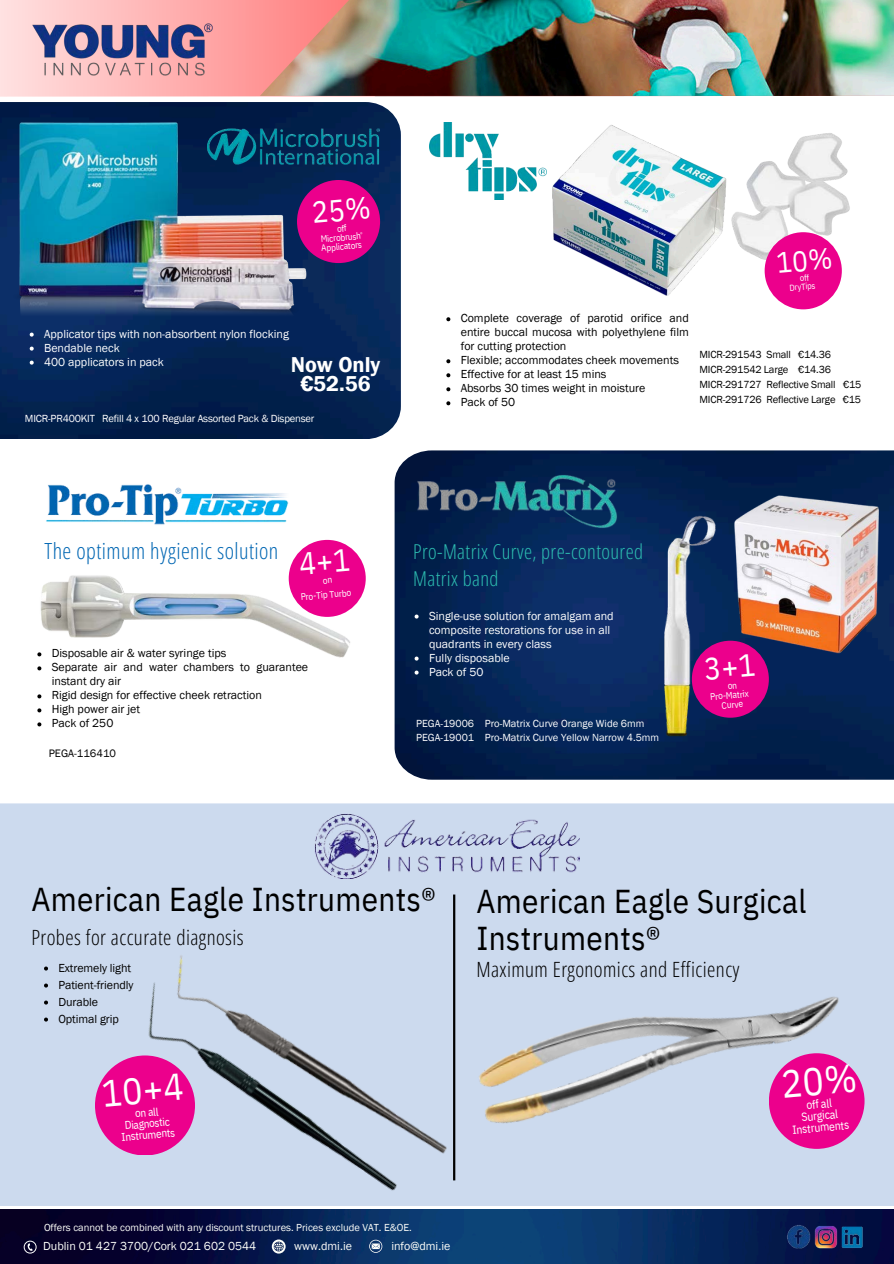
<style>
.page{position:relative;width:894px;height:1264px;background:#fff}
.page>*{position:absolute;margin:0;border:0;box-sizing:border-box;transform-origin:0 0}
.t1{font:37.35px "IBM Plex Sans Cond";color:#fff}
.t2{font:33px/37.2px "IBM Plex Sans Cond";letter-spacing:.01em;color:#000}
.t3{font:300 22.2px "Open Sans Condensed";letter-spacing:.02em;color:#0066b3}
.t4{font:600 22.05px/19.6px "Franklin Gothic";color:#fff;text-align:center}
.t5{font:300 21px "Open Sans Condensed";letter-spacing:.02em;color:#000}
.t6{font:300 20.55px/27.8px "Open Sans Condensed";letter-spacing:.02em;color:#2dbdb1}
.t7{font:12px/14px "Franklin Gothic";color:#000}
.t8{font:12px/14px "Franklin Gothic";color:#fff}
.t9{font:12px "Franklin Gothic";color:#fdfefa}
.t10{font:11.7px/11.7px "IBM Plex Sans Cond";color:#fff;text-align:center}
.t11{font:11.25px/11.2px "IBM Plex Sans Cond";color:#fff;text-align:center}
.t12{font:11.1px "Franklin Gothic";color:#000}
.t13{font:10.65px "Franklin Gothic";color:#fff}
.t14{font:10.65px/15px "Franklin Gothic";letter-spacing:-.015em;color:#000;text-align:right}
.t15{font:10.5px "Franklin Gothic";color:#fdfefa}
.t16{font:9.3px "IBM Plex Sans Cond";color:#fff}
.t17{font:9.15px/9px "IBM Plex Sans Cond";color:#fff;text-align:center}
.t18{font:8.7px "IBM Plex Sans Cond";color:#fff}
</style>
<div class="page">
<img style="left:0;top:102px;width:401px;height:337px">
<img style="left:8px;top:111px;width:310px;height:210px">
<img style="left:207px;top:121px;width:173px;height:50px">
<img style="left:260px;top:0;width:633px;height:96px">
<img style="left:546px;top:125px;width:154px;height:171px">
<img style="left:700px;top:133px;width:150px;height:145px">
<img style="left:429px;top:123px;width:117px;height:76px">
<img style="left:394px;top:450px;width:499px;height:329px">
<div style="left:691px;top:640px;width:77px;height:77px;background:#ec008c;border-radius:50%"></div>
<img style="left:602px;top:499px;width:128px;height:265px">
<img style="left:38px;top:539px;width:328px;height:188px">
<div style="left:0;top:803px;width:893px;height:402px;background:#ccdaee"></div>
<img style="left:479px;top:996px;width:386px;height:153px">
<div style="left:297px;top:180px;width:83px;height:83px;background:#ec008c;border-radius:50%"></div>
<div style="left:764px;top:232px;width:77px;height:77px;background:#ec008c;border-radius:50%"></div>
<img style="left:46px;top:484px;width:243px;height:41px">
<div style="left:768px;top:1053px;width:96px;height:95px;background:#ec008c;border-radius:50%"></div>
<div style="left:95px;top:1055px;width:100px;height:100px;background:#ec008c;border-radius:50%"></div>
<img style="left:314px;top:814px;width:265px;height:64px">
<img style="left:121px;top:955px;width:319px;height:251px">
<img style="left:23px;top:13px;width:200px;height:72px">
<hr style="left:453px;top:894px;width:2px;height:286px;background:#000">
<img style="left:416px;top:474px;width:201px;height:54px">
<img style="left:0;top:1209px;width:893px;height:54px">
<svg style="left:272px;top:1239px;width:13px;height:14px"></svg>
<svg style="left:369px;top:1239px;width:13px;height:13px"></svg>
<svg style="left:24px;top:1240px;width:12px;height:13px"></svg>
<img style="left:779px;top:1210px;width:93px;height:53px">
<img style="left:725px;top:494px;width:161px;height:161px">
<svg style="left:414px;top:614px;width:4px;height:4px"></svg>
<svg style="left:414px;top:656px;width:4px;height:4px"></svg>
<svg style="left:414px;top:670px;width:4px;height:4px"></svg>
<svg style="left:37px;top:652px;width:4px;height:4px"></svg>
<svg style="left:37px;top:666px;width:4px;height:4px"></svg>
<svg style="left:37px;top:694px;width:4px;height:4px"></svg>
<svg style="left:37px;top:708px;width:4px;height:4px"></svg>
<svg style="left:37px;top:722px;width:4px;height:4px"></svg>
<svg style="left:30px;top:332px;width:4px;height:4px"></svg>
<svg style="left:30px;top:346px;width:4px;height:4px"></svg>
<svg style="left:30px;top:360px;width:4px;height:4px"></svg>
<svg style="left:446px;top:317px;width:4px;height:4px"></svg>
<svg style="left:446px;top:359px;width:4px;height:4px"></svg>
<svg style="left:446px;top:373px;width:4px;height:4px"></svg>
<svg style="left:446px;top:387px;width:4px;height:4px"></svg>
<svg style="left:446px;top:401px;width:4px;height:4px"></svg>
<svg style="left:44px;top:966px;width:4px;height:4px"></svg>
<svg style="left:44px;top:983px;width:4px;height:4px"></svg>
<svg style="left:44px;top:1000px;width:4px;height:4px"></svg>
<svg style="left:44px;top:1017px;width:4px;height:4px"></svg>
<svg style="left:704px;top:654px;width:50px;height:35px"></svg>
<svg style="left:782px;top:1063px;width:73px;height:10px"></svg>
<div style="left:299px;top:548px;width:50px;height:36px;background:#ec008c"></div>
<p class="t17" style="left:319px;top:225px;width:42px;rotate:-5deg">off<br>Microbrush<br>Applicators</p>
<p class="t8" style="left:44px;top:326px;width:246px">Applicator tips with non-absorbent nylon flocking</p>
<p class="t8" style="left:44px;top:340px;width:77px">Bendable neck</p>
<p class="t8" style="left:44px;top:354px;width:121px">400 applicators in pack</p>
<h6 class="t4" style="left:291px;top:354px;width:91px">Now Only €52.56</h6>
<p class="t13" style="left:25px;top:412px;width:291px">MICR-PR400KIT Refill 4 x 100 Regular Assorted Pack &amp; Dispenser</p>
<p class="t7" style="left:460px;top:311px;width:229px;text-align:justify">Complete coverage of parotid orifice and entire buccal mucosa with polyethylene film for cutting protection</p>
<h5 class="t7" style="left:460px;top:353px;width:219px">Flexible; accommodates cheek movements</h5>
<h3 class="t7" style="left:460px;top:367px;width:147px">Effective for at least 15 mins</h3>
<p class="t7" style="left:460px;top:381px;width:186px">Absorbs 30 times weight in moisture</p>
<h2 class="t7" style="left:460px;top:395px;width:56px">Pack of 50</h2>
<p class="t18" style="left:788px;top:282px;width:27px;rotate:-5deg">DryTips</p>
<p class="t14" style="left:699px;top:347px;width:133px">MICR-291543 Small €14.36</p>
<p class="t14" style="left:699px;top:362px;width:133px">MICR-291542 Large €14.36</p>
<p class="t14" style="left:699px;top:377px;width:138px">MICR-291727 Reflective Small</p>
<p class="t14" style="left:699px;top:377px;width:163px">€15<br>MICR-291726 Reflective Large €15</p>
<h3 class="t3" style="left:44px;top:535px;width:235px">The optimum hygienic solution</h3>
<p class="t16" style="left:300px;top:590px;width:52px;rotate:-5deg">Pro-Tip Turbo</p>
<h5 class="t7" style="left:52px;top:646px;width:176px">Disposable air &amp; water syringe tips</h5>
<h3 class="t7" style="left:52px;top:660px;width:258px">Separate air and water chambers to guarantee instant dry air</h3>
<p class="t7" style="left:52px;top:688px;width:212px">Rigid design for effective cheek retraction</p>
<p class="t7" style="left:52px;top:702px;width:90px">High power air jet</p>
<p class="t7" style="left:52px;top:716px;width:63px">Pack of 250</p>
<p class="t12" style="left:49px;top:746px;width:69px">PEGA-116410</p>
<p class="t6" style="left:413px;top:536px;width:231px">Pro-Matrix Curve, pre-contoured<br>Matrix band</p>
<p class="t8" style="left:429px;top:608px;width:186px">Single-use solution for amalgam and composite restorations for use in all quadrants in every class</p>
<p class="t8" style="left:429px;top:650px;width:82px">Fully disposable</p>
<p class="t8" style="left:429px;top:664px;width:56px">Pack of 50</p>
<p class="t13" style="left:416px;top:717px;width:59px">PEGA-19006</p>
<p class="t13" style="left:484px;top:717px;width:161px">Pro-Matrix Curve Orange Wide 6mm</p>
<p class="t13" style="left:416px;top:731px;width:59px">PEGA-19001</p>
<p class="t13" style="left:484px;top:731px;width:176px">Pro-Matrix Curve Yellow Narrow 4.5mm</p>
<p class="t16" style="left:709px;top:690px;width:40px;rotate:-5deg">Pro-Matrix</p>
<p class="t16" style="left:720px;top:699px;width:23px;rotate:-5deg">Curve</p>
<p class="t2" style="left:31px;top:880px;width:405px">American Eagle Instruments®</p>
<p class="t5" style="left:31px;top:922px;width:214px">Probes for accurate diagnosis</p>
<h2 class="t7" style="left:58px;top:960px;width:74px">Extremely light</h2>
<p class="t7" style="left:58px;top:977px;width:76px">Patient-friendly</p>
<p class="t7" style="left:58px;top:994px;width:41px">Durable</p>
<p class="t7" style="left:58px;top:1011px;width:62px">Optimal grip</p>
<p class="t1" style="left:100px;top:1068px;width:83px;rotate:-5deg">10+4</p>
<p class="t11" style="left:135px;top:1107px;width:25px;rotate:-5deg">on all</p>
<p class="t11" style="left:120px;top:1119px;width:55px;rotate:-5deg">Diagnostic<br>Instruments</p>
<p class="t2" style="left:476px;top:881px;width:332px">American Eagle Surgical<br>Instruments®</p>
<p class="t5" style="left:476px;top:954px;width:265px">Maximum Ergonomics and Efficiency</p>
<p class="t10" style="left:805px;top:1098px;width:27px;rotate:-5deg">off all</p>
<p class="t10" style="left:790px;top:1111px;width:59px;rotate:-5deg">Surgical<br>Instruments</p>
<p class="t15" style="left:44px;top:1221px;width:369px">Offers cannot be combined with any discount structures. Prices exclude VAT. E&amp;OE.</p>
<p class="t9" style="left:43px;top:1239px;width:214px">Dublin 01 427 3700/Cork 021 602 0544</p>
<p class="t9" style="left:294px;top:1239px;width:59px">www.dmi.ie</p>
<p class="t9" style="left:391px;top:1238px;width:60px">info@dmi.ie</p>
</div>
